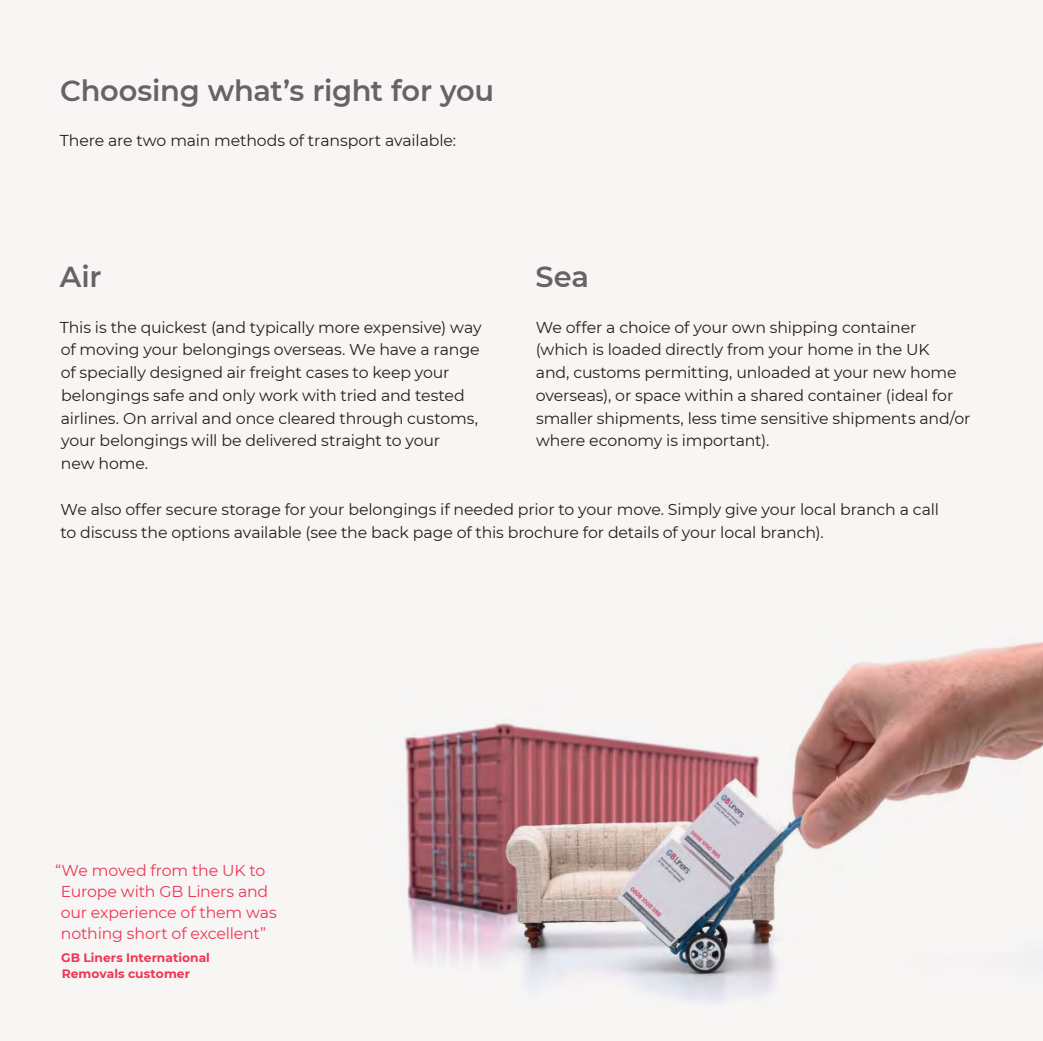
<style>
.page{position:relative;width:1043px;height:1041px;background:#f8f6f5}
.page>*{position:absolute;margin:0;border:0;box-sizing:border-box;transform-origin:0 0}
.t1{font:600 28.88px "Montserrat";letter-spacing:-.01em;color:#656365}
.t2{font:15.75px/22.8px "Montserrat";letter-spacing:-.01em;color:#241f1f}
.t3{font:15.75px/21px "Montserrat";letter-spacing:-.01em;color:#ee3655}
.t4{font:700 12.25px/15.8px "Montserrat";letter-spacing:.005em;color:#ee3655}
</style>
<div class="page">
<img style="left:400px;top:641px;width:643px;height:361px">
<h1 class="t1" style="left:60px;top:70px;width:435px">Choosing what’s right for you</h1>
<p class="t2" style="left:60px;top:129px;width:398px">There are two main methods of transport available:</p>
<h1 class="t1" style="left:60px;top:256px;width:43px">Air</h1>
<p class="t2" style="left:60px;top:315px;width:423px">This is the quickest (and typically more expensive) way of moving your belongings overseas. We have a range of specially designed air freight cases to keep your belongings safe and only work with tried and tested airlines. On arrival and once cleared through customs, your belongings will be delivered straight to your<br>new home.</p>
<h1 class="t1" style="left:535px;top:256px;width:55px">Sea</h1>
<p class="t2" style="left:536px;top:315px;width:436px">We offer a choice of your own shipping container (which is loaded directly from your home in the UK<br>and, customs permitting, unloaded at your new home overseas), or space within a shared container (ideal for smaller shipments, less time sensitive shipments and/or where economy is important).</p>
<p class="t2" style="left:61px;top:497px;width:880px">We also offer secure storage for your belongings if needed prior to your move. Simply give your local branch a call to discuss the options available (see the back page of this brochure for details of your local branch).</p>
<p class="t3" style="left:61px;top:859px;width:218px;text-indent:-6px">“We moved from the UK to<br>Europe with GB Liners and our experience of them was nothing short of excellent”</p>
<p class="t4" style="left:61px;top:949px;width:150px">GB Liners International<br>Removals customer</p>
</div>
